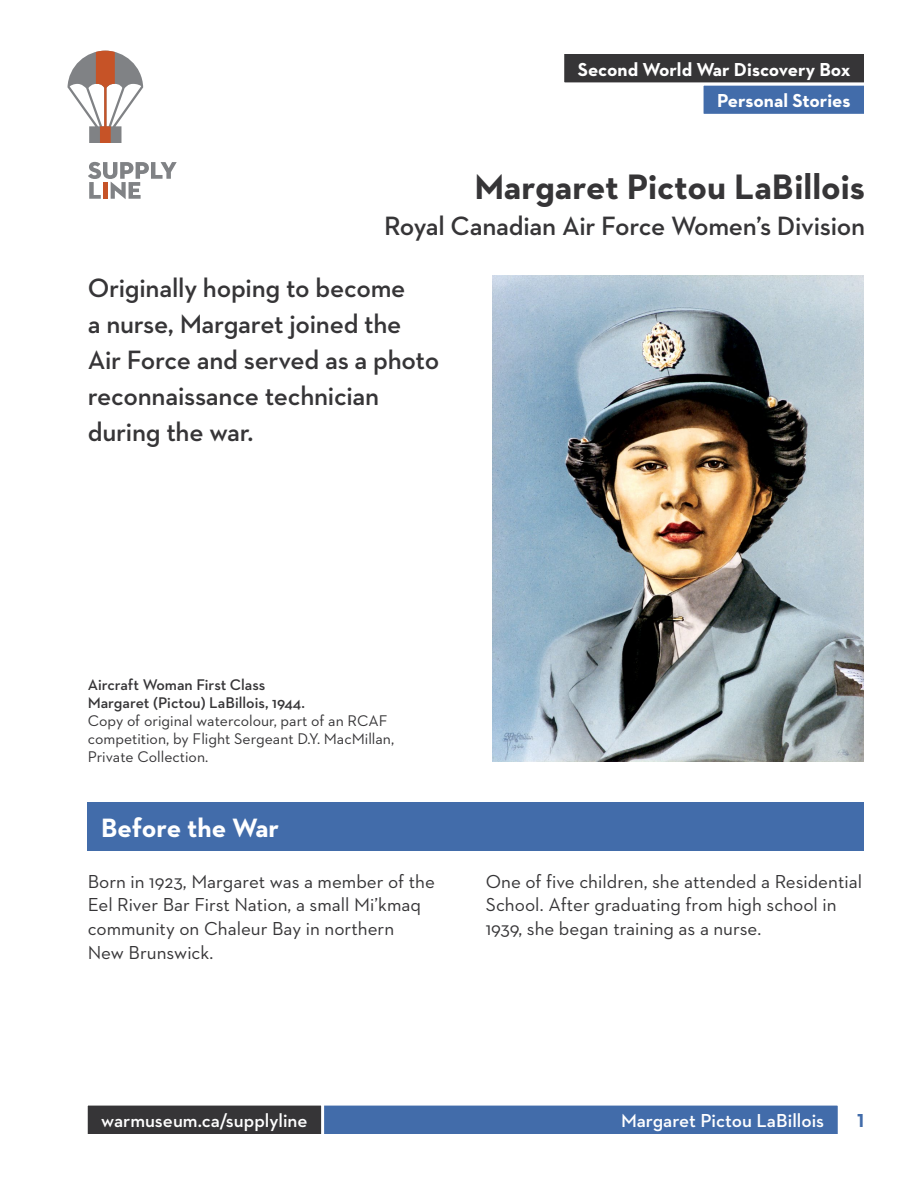
<style>
.page{position:relative;width:918px;height:1188px;background:#fff}
.page>*{position:absolute;margin:0;border:0;box-sizing:border-box;transform-origin:0 0}
.H1_-_Document_Title{font:700 36px "Neutraface 2 Text";color:#363537}
.P_-_Intro_Paragraph{font:600 27px/36px "Neutraface 2 Text";letter-spacing:-.01em;color:#363537}
.H1_-_Document_Title-2{font:600 27px "Neutraface 2 Text";letter-spacing:-.01em;color:#363537}
.t1{font:700 27px "Neutraface 2 Text";letter-spacing:-.005em;color:#fff}
.P_-_Body_Text{font:19.2px/23.5px "Neutraface 2 Text";color:#363537}
.t2{font:600 19.2px "Neutraface 2 Text";color:#fff}
.H_-_Header_Title{font:700 19.2px "Neutraface 2 Text";color:#fff}
.t3{font:700 19.2px "Neutraface 2 Text";color:#426caa}
.P_-_Artifact_Credit{font:15.75px/18px "Neutraface 2 Text";color:#363537}
.s1{font-weight:600}
</style>
<div class="page">
<div style="left:86px;top:1104px;width:753px;height:32px;background:#426caa"></div>
<div style="left:85px;top:1103px;width:756px;height:34px;border:3px solid #fff"></div>
<div style="left:86px;top:1104px;width:237px;height:32px;background:#363537"></div>
<div style="left:85px;top:1103px;width:239px;height:34px;border:3px solid #fff"></div>
<img style="left:493px;top:276px;width:371px;height:486px">
<div style="left:88px;top:802px;width:776px;height:48px;background:#426caa"></div>
<div style="left:702px;top:84px;width:164px;height:31px;background:#426caa"></div>
<div style="left:701px;top:82px;width:166px;height:35px;border:3px solid #fff"></div>
<div style="left:563px;top:52px;width:303px;height:32px;background:#363537"></div>
<div style="left:561px;top:51px;width:306px;height:34px;border:3px solid #fff"></div>
<svg style="left:88px;top:162px;width:89px;height:37px"></svg>
<svg style="left:68px;top:51px;width:75px;height:92px"></svg>
<p class="H_-_Header_Title" style="left:578px;top:57px;width:274px">Second World War Discovery Box</p>
<p class="H_-_Header_Title" style="left:717px;top:88px;width:135px">Personal Stories</p>
<h1 class="H1_-_Document_Title" style="left:474px;top:164px;width:392px">Margaret Pictou LaBillois</h1>
<h1 class="H1_-_Document_Title-2" style="left:384px;top:209px;width:483px">Royal Canadian Air Force Women’s Division</h1>
<p class="P_-_Intro_Paragraph" style="left:88px;top:269px;width:353px">Originally hoping to become<br>a nurse, Margaret joined the<br>Air Force and served as a photo reconnaissance technician during the war.</p>
<p class="P_-_Artifact_Credit" style="left:88px;top:675px;width:308px"><span class="s1">Aircraft Woman First Class<br>Margaret (Pictou) LaBillois, 1944.<br></span>Copy of original watercolour, part of an RCAF competition, by Flight Sergeant D.Y. MacMillan, Private Collection.</p>
<h2 class="t1" style="left:101px;top:810px;width:179px">Before the War</h2>
<p class="P_-_Body_Text" style="left:88px;top:869px;width:349px">Born in 1923, Margaret was a member of the Eel River Bar First Nation, a small Mi’kmaq community on Chaleur Bay in northern New Brunswick.</p>
<p class="P_-_Body_Text" style="left:486px;top:869px;width:378px">One of five children, she attended a Residential<br>School. After graduating from high school in<br>1939, she began training as a nurse.</p>
<p class="t2" style="left:101px;top:1109px;width:208px">warmuseum.ca/supplyline</p>
<p class="t2" style="left:621px;top:1109px;width:205px">Margaret Pictou LaBillois</p>
<p class="t3" style="left:857px;top:1108px;width:8px">1</p>
</div>
